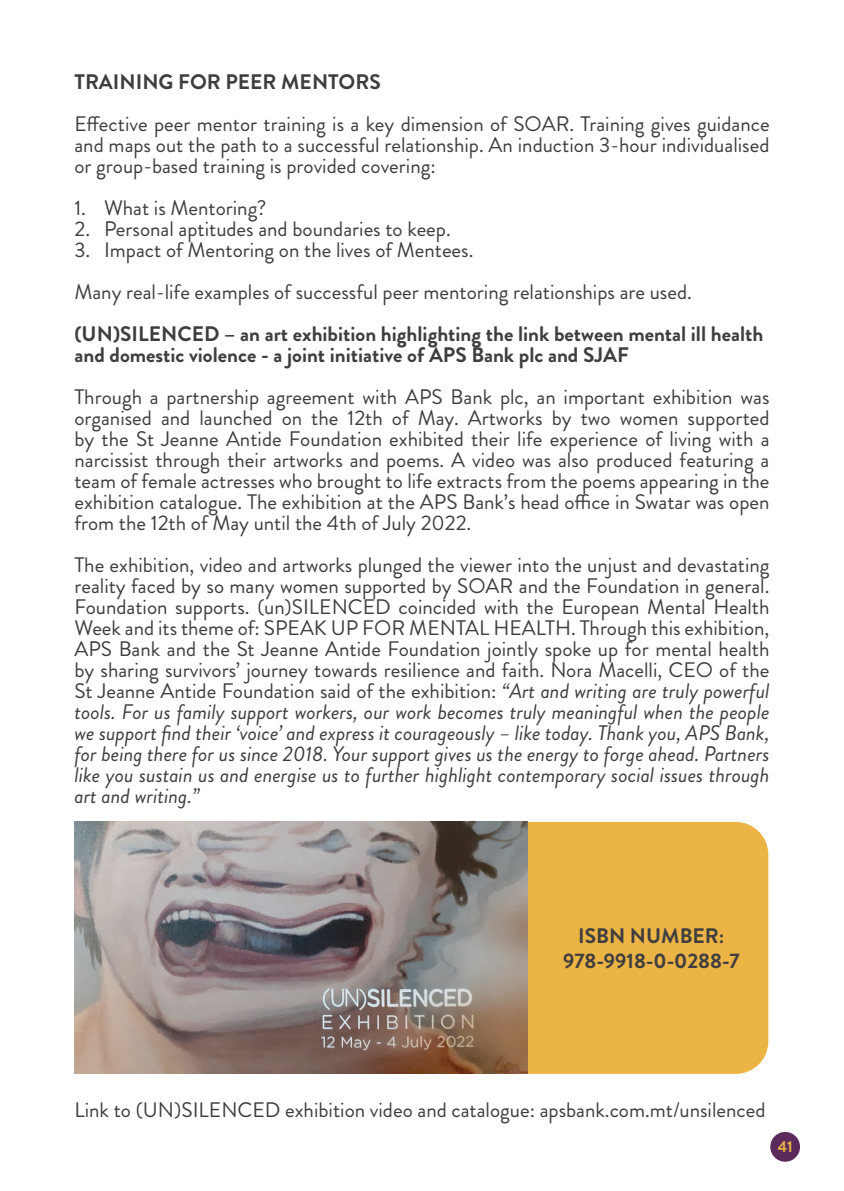
<style>
.page{position:relative;width:844px;height:1191px;background:#fff}
.page>*{position:absolute;margin:0;border:0;box-sizing:border-box;transform-origin:0 0}
.t1{font:21px/21px "Brandon Grotesque";color:#3e3e3f;text-align:justify}
.t2{font:700 21px/21px "Brandon Grotesque";color:#3e3e3f}
.t3{font:700 15.75px "Brandon Grotesque";color:#ecb345}
.s1{font-style:italic}
</style>
<div class="page">
<div style="left:770px;top:1132px;width:29px;height:29px;background:#5c2a5b;border-radius:50%"></div>
<div style="left:266px;top:822px;width:502px;height:252px;background:#ecb345"></div>
<img style="left:74px;top:822px;width:453px;height:251px">
<p class="t2" style="left:74px;top:72px;width:308px">TRAINING FOR PEER MENTORS</p>
<p class="t1" style="left:74px;top:114px;width:696px">Effective peer mentor training is a key dimension of SOAR. Training gives guidance and maps out the path to a successful relationship. An induction 3-hour individualised or group-based training is provided covering:</p>
<p class="t1" style="left:74px;top:198px;width:194px">1. What is Mentoring?</p>
<p class="t1" style="left:74px;top:219px;width:377px">2. Personal aptitudes and boundaries to keep.</p>
<p class="t1" style="left:74px;top:240px;width:400px">3. Impact of Mentoring on the lives of Mentees.</p>
<p class="t1" style="left:74px;top:282px;width:618px">Many real-life examples of successful peer mentoring relationships are used.</p>
<p class="t2" style="left:74px;top:324px;width:690px">(UN)SILENCED – an art exhibition highlighting the link between mental ill health and domestic violence - a joint initiative of APS Bank plc and SJAF</p>
<p class="t1" style="left:74px;top:387px;width:696px">Through a partnership agreement with APS Bank plc, an important exhibition was organised and launched on the 12th of May. Artworks by two women supported by the St Jeanne Antide Foundation exhibited their life experience of living with a narcissist through their artworks and poems. A video was also produced featuring a team of female actresses who brought to life extracts from the poems appearing in the exhibition catalogue. The exhibition at the APS Bank’s head office in Swatar was open from the 12th of May until the 4th of July 2022.</p>
<p class="t1" style="left:74px;top:555px;width:696px">The exhibition, video and artworks plunged the viewer into the unjust and devastating reality faced by so many women supported by SOAR and the Foundation in general.<br>Foundation supports. (un)SILENCED coincided with the European Mental Health Week and its theme of: SPEAK UP FOR MENTAL HEALTH. Through this exhibition, APS Bank and the St Jeanne Antide Foundation jointly spoke up for mental health by sharing survivors’ journey towards resilience and faith. Nora Macelli, CEO of the St Jeanne Antide Foundation said of the exhibition: <span class="s1">“Art and writing are truly powerful tools. For us family support workers, our work becomes truly meaningful when the people we support find their ‘voice’ and express it courageously – like today. Thank you, APS Bank, for being there for us since 2018. Your support gives us the energy to forge ahead. Partners like you sustain us and energise us to further highlight contemporary social issues through art and writing.”</span></p>
<p class="t2" style="left:578px;top:925px;width:148px">ISBN NUMBER:</p>
<p class="t2" style="left:563px;top:950px;width:178px">978-9918-0-0288-7</p>
<p class="t1" style="left:74px;top:1099px;width:692px">Link to (UN)SILENCED exhibition video and catalogue: apsbank.com.mt/unsilenced</p>
<p class="t3" style="left:777px;top:1135px;width:16px">41</p>
</div>
